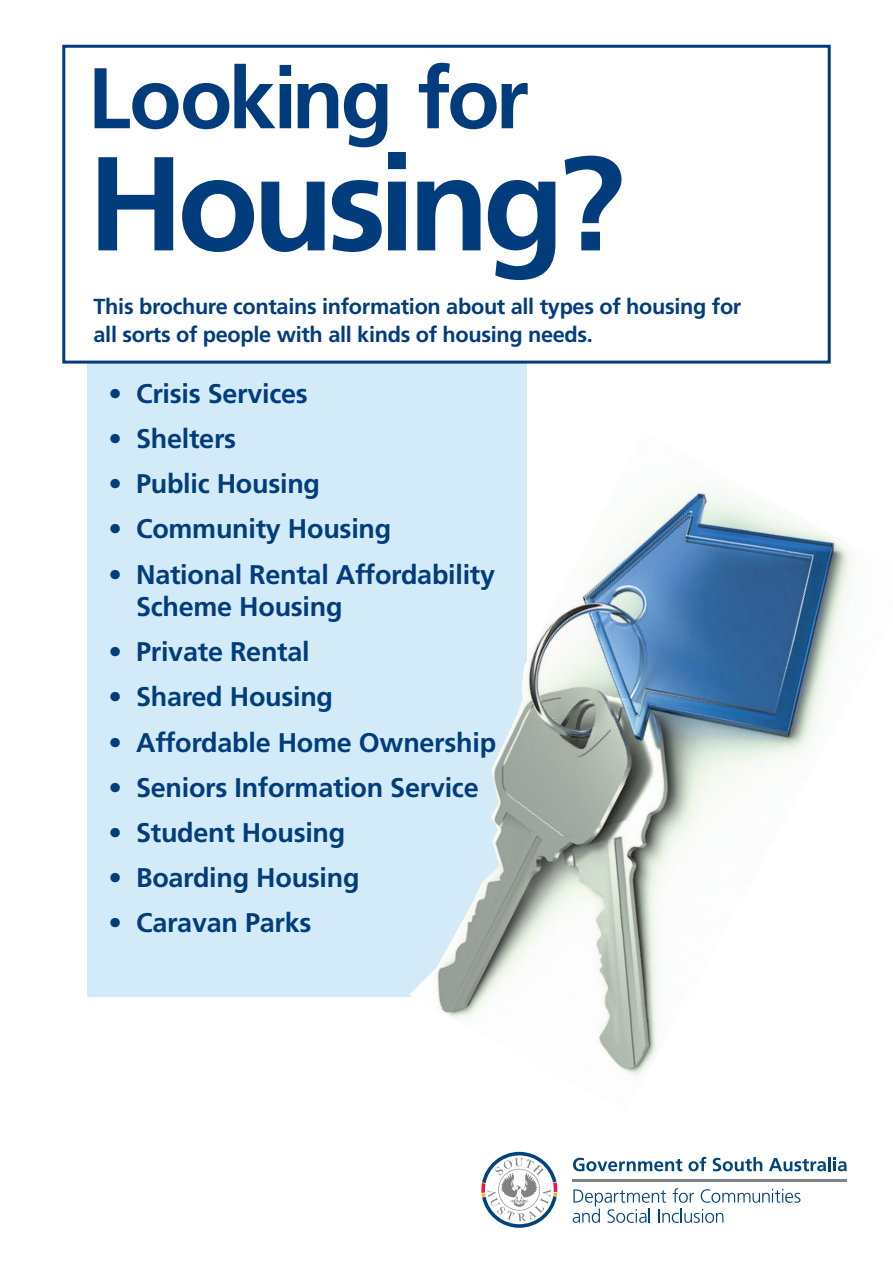
<style>
.page{position:relative;width:893px;height:1263px;background:#fff}
.page>*{position:absolute;margin:0;border:0;box-sizing:border-box;transform-origin:0 0}
.t1{font:700 133.5px "Frutiger LT Std";letter-spacing:-.05em;color:#013d7d}
.t2{font:700 85.95px "Frutiger LT Std";letter-spacing:-.04em;color:#013d7d}
.t3{font:700 27px/32.4px "Frutiger LT Std";letter-spacing:-.01em;color:#013d7d}
.t4{font:700 21.75px/28.5px "Frutiger LT Std";letter-spacing:-.015em;color:#013d7d}
</style>
<div class="page">
<div style="left:88px;top:364px;width:439px;height:633px;background:#d3ebf9"></div>
<div style="left:62px;top:45px;width:769px;height:319px;border:3px solid #013d7d"></div>
<img style="left:409px;top:489px;width:443px;height:587px">
<hr style="left:573px;top:1179px;width:274px;height:3px;background:#808285">
<svg style="left:573px;top:1158px;width:109px;height:13px"></svg>
<svg style="left:688px;top:1157px;width:18px;height:14px"></svg>
<svg style="left:713px;top:1157px;width:49px;height:14px"></svg>
<svg style="left:769px;top:1158px;width:57px;height:13px"></svg>
<hr style="left:828px;top:1157px;width:3px;height:14px;background:#00447b">
<svg style="left:833px;top:1157px;width:14px;height:14px"></svg>
<svg style="left:481px;top:1152px;width:76px;height:76px"></svg>
<svg style="left:573px;top:1188px;width:227px;height:35px"></svg>
<p class="t2" style="left:88px;top:48px;width:443px">Looking for</p>
<p class="t1" style="left:88px;top:126px;width:539px">Housing?</p>
<p class="t4" style="left:94px;top:292px;width:649px">This brochure contains information about all types of housing for all sorts of people with all kinds of housing needs.</p>
<p class="t3" style="left:108px;top:377px;width:201px">• Crisis Services</p>
<p class="t3" style="left:108px;top:423px;width:129px">• Shelters</p>
<p class="t3" style="left:108px;top:468px;width:213px">• Public Housing</p>
<p class="t3" style="left:108px;top:513px;width:284px">• Community Housing</p>
<p class="t3" style="left:136px;top:558px;width:361px;text-indent:-28px">• National Rental Affordability<br>Scheme Housing</p>
<p class="t3" style="left:108px;top:636px;width:203px">• Private Rental</p>
<p class="t3" style="left:108px;top:681px;width:226px">• Shared Housing</p>
<p class="t3" style="left:108px;top:726px;width:389px">• Affordable Home Ownership</p>
<p class="t3" style="left:108px;top:771px;width:372px">• Seniors Information Service</p>
<p class="t3" style="left:108px;top:816px;width:238px">• Student Housing</p>
<p class="t3" style="left:108px;top:861px;width:253px">• Boarding Housing</p>
<p class="t3" style="left:108px;top:907px;width:205px">• Caravan Parks</p>
</div>
